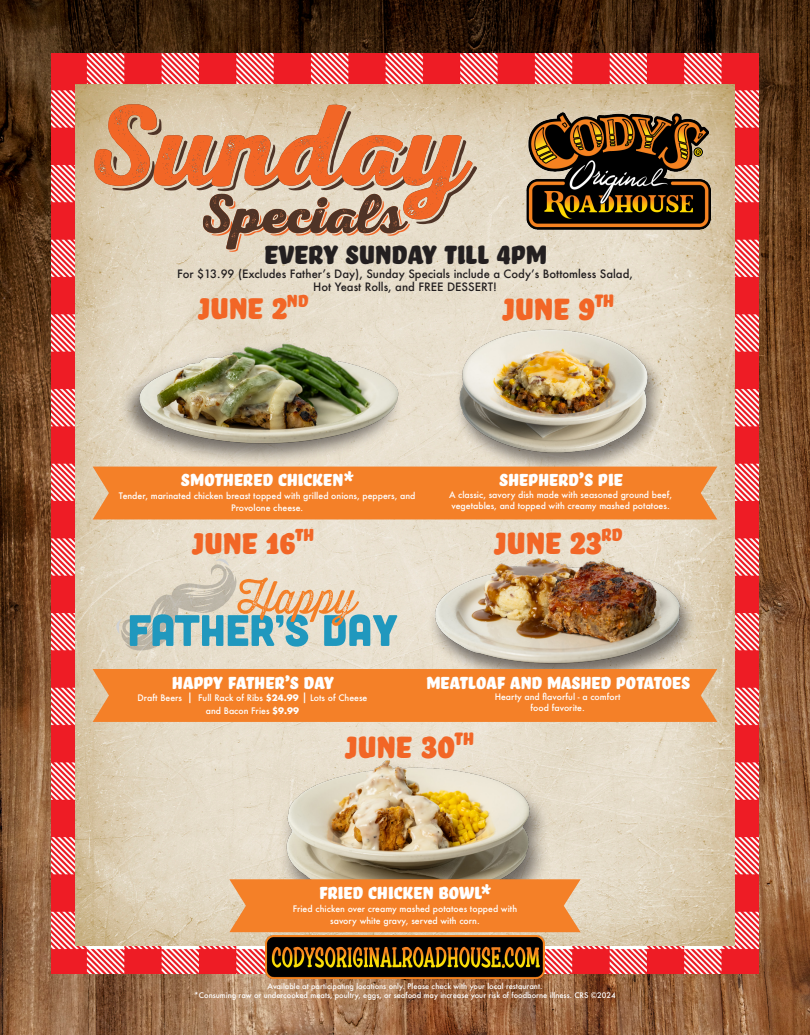
<style>
.page{position:relative;width:810px;height:1035px;background:#fff}
.page>*{position:absolute;margin:0;border:0;box-sizing:border-box;transform-origin:0 0}
.t1{font:39.62px "Bello Caps Pro";color:#f26626}
.t2{font:38.62px "Bello Caps Pro";color:#f26626}
.t3{font:33.88px "Bello Caps Pro";color:#231f20}
.t4{font:22.5px "Bello Caps Pro";color:#fff}
.t5{font:500 11.25px/13.5px "Futura";color:#231f20;text-align:center}
.t6{font:500 8.75px/12.5px "Futura";color:#fff;text-align:center}
.t7{font:500 7.5px "Futura";color:#fff}
.s1{font-stretch:condensed;font-size:11.25px}
.s2{font-weight:700}
</style>
<div class="page">
<img style="left:0;top:0;width:810px;height:1035px">
<img style="left:51px;top:54px;width:708px;height:920px">
<img style="left:75px;top:85px;width:660px;height:861px">
<img style="left:526px;top:113px;width:184px;height:116px">
<svg style="left:94px;top:104px;width:383px;height:148px;background:#d4a483"></svg>
<img style="left:265px;top:935px;width:280px;height:43px">
<div style="left:428px;top:557px;width:270px;height:129px;background:#231f20;opacity:.6"></div>
<img style="left:426px;top:549px;width:264px;height:120px">
<img style="left:246px;top:743px;width:325px;height:136px">
<img style="left:115px;top:326px;width:578px;height:139px">
<div style="left:452px;top:328px;width:212px;height:146px;background:#231f20;opacity:.55"></div>
<svg style="left:116px;top:559px;width:282px;height:91px;background:#c0c8bc"></svg>
<div style="left:93px;top:669px;width:624px;height:53px;background:#f48028"></div>
<div style="left:93px;top:467px;width:624px;height:52px;background:#f48028"></div>
<svg style="left:229px;top:879px;width:352px;height:53px;background:#f28430"></svg>
<p class="t3" style="left:264px;top:234px;width:284px">Every Sunday till 4pm</p>
<p class="t5" style="left:177px;top:267px;width:457px">For $13.99 (Excludes Father’s Day), Sunday Specials include a Cody’s Bottomless Salad,<br>Hot Yeast Rolls, and FREE DESSERT!</p>
<p class="t2" style="left:197px;top:285px;width:112px">June 2<sup>nd</sup></p>
<p class="t1" style="left:502px;top:285px;width:114px">June 9<sup>th</sup></p>
<p class="t4" style="left:181px;top:466px;width:175px">Smothered Chicken*</p>
<p class="t6" style="left:119px;top:489px;width:298px">Tender, marinated chicken breast topped with grilled onions, peppers, and<br>Provolone cheese.</p>
<p class="t2" style="left:191px;top:519px;width:124px">June 16<sup>th</sup></p>
<p class="t4" style="left:499px;top:466px;width:125px">Shepherd’s Pie</p>
<p class="t6" style="left:449px;top:489px;width:225px;line-height:11.2px;text-align:left">A classic, savory dish made with seasoned ground beef, vegetables, and topped with creamy mashed potatoes.</p>
<p class="t1" style="left:493px;top:519px;width:130px">June 23<sup>rd</sup></p>
<p class="t4" style="left:172px;top:669px;width:163px">Happy Father’s Day</p>
<p class="t6" style="left:138px;top:692px;width:231px">Draft Beers <span class="s1">|</span> Full Rack of Ribs <span class="s2">$24.99</span> <span class="s1">|</span> Lots of Cheese and Bacon Fries <span class="s2">$9.99</span></p>
<p class="t4" style="left:426px;top:669px;width:265px">MeatLoaf and mashed Potatoes</p>
<p class="t6" style="left:495px;top:690px;width:128px">Hearty and flavorful - a comfort</p>
<p class="t6" style="left:531px;top:702px;width:56px">food favorite.</p>
<p class="t1" style="left:344px;top:723px;width:131px">June 30<sup>th</sup></p>
<p class="t4" style="left:319px;top:879px;width:174px">Fried CHicken Bowl*</p>
<p class="t6" style="left:293px;top:902px;width:226px">Fried chicken over creamy mashed potatoes topped with savory white gravy, served with corn.</p>
<p class="t7" style="left:268px;top:981px;width:276px">Available at participating locations only. Please check with your local restaurant.</p>
<p class="t7" style="left:194px;top:990px;width:423px">*Consuming raw or undercooked meats, poultry, eggs, or seafood may increase your risk of foodborne illness. CRS ©2024</p>
</div>
